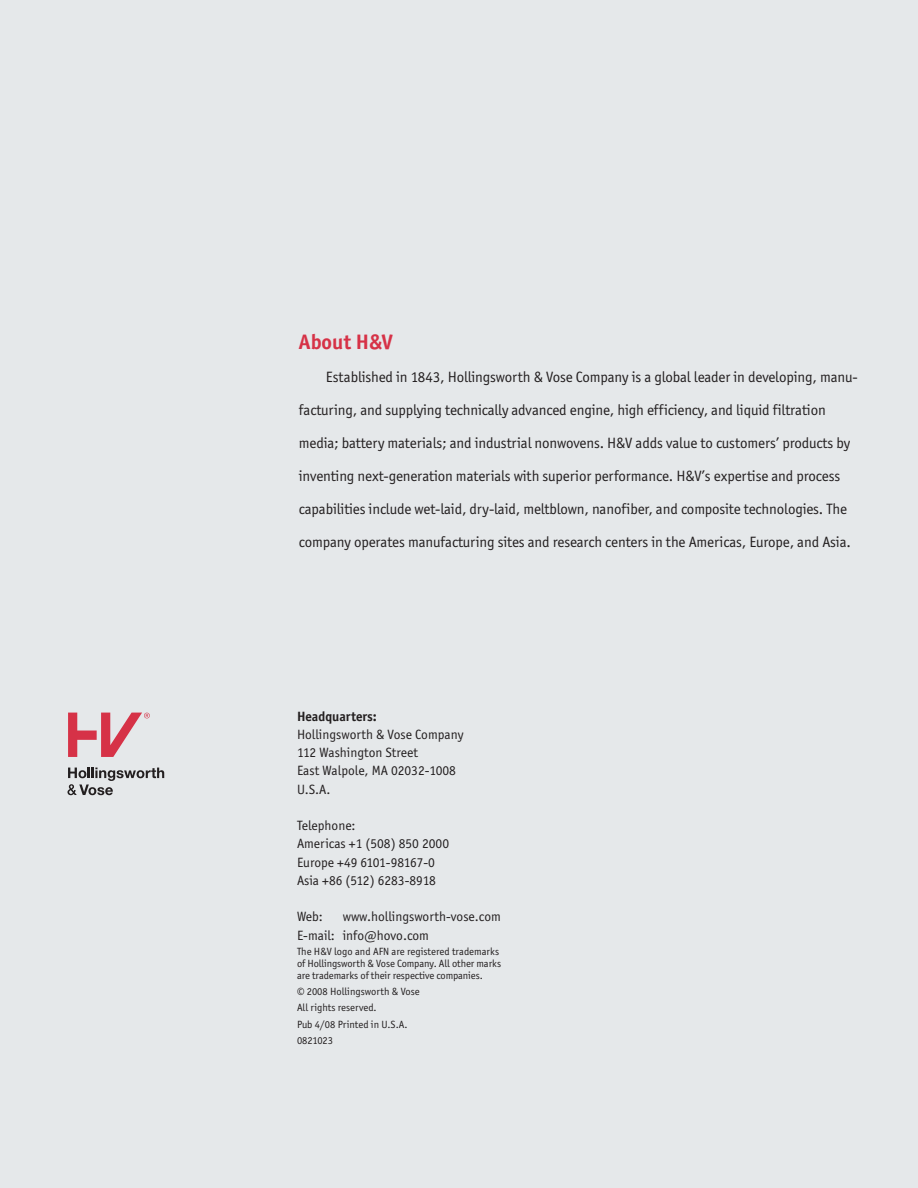
<style>
.page{position:relative;width:918px;height:1188px;background:#e5e8ea}
.page>*{position:absolute;margin:0;border:0;box-sizing:border-box;transform-origin:0 0}
.t1{font:700 21px "Officina San ITC";color:#d63247}
.t2{font:15px "Officina San ITC";letter-spacing:-.01em;color:#231f20}
.t3{font:13.5px/18.3px "Officina San ITC";color:#231f20}
.t4{font:700 13.5px "Officina San ITC";color:#231f20}
.t5{font:10.5px/16.4px "Officina San ITC";color:#231f20}
</style>
<div class="page">
<svg style="left:68px;top:768px;width:96px;height:27px"></svg>
<svg style="left:68px;top:713px;width:82px;height:44px"></svg>
<h1 class="t1" style="left:299px;top:334px;width:95px">About H&amp;V</h1>
<p class="t2" style="left:326px;top:371px;width:533px">Established in 1843, Hollingsworth &amp; Vose Company is a global leader in developing, manu-</p>
<p class="t2" style="left:299px;top:404px;width:528px">facturing, and supplying technically advanced engine, high efficiency, and liquid filtration</p>
<p class="t2" style="left:299px;top:437px;width:553px">media; battery materials; and industrial nonwovens. H&amp;V adds value to customers’ products by</p>
<p class="t2" style="left:299px;top:470px;width:543px">inventing next-generation materials with superior performance. H&amp;V’s expertise and process</p>
<p class="t2" style="left:299px;top:503px;width:550px">capabilities include wet-laid, dry-laid, meltblown, nanofiber, and composite technologies. The</p>
<p class="t2" style="left:299px;top:536px;width:554px">company operates manufacturing sites and research centers in the Americas, Europe, and Asia.</p>
<p class="t4" style="left:297px;top:711px;width:81px">Headquarters:</p>
<p class="t3" style="left:297px;top:726px;width:168px">Hollingsworth &amp; Vose Company<br>112 Washington Street<br>East Walpole, MA 02032-1008<br>U.S.A.</p>
<p class="t3" style="left:297px;top:818px;width:154px">Telephone:<br>Americas +1 (508) 850 2000<br>Europe +49 6101-98167-0<br>Asia +86 (512) 6283-8918</p>
<p class="t3" style="left:297px;top:909px;width:27px">Web:</p>
<p class="t3" style="left:297px;top:909px;width:205px;text-indent:46px">www.hollingsworth-vose.com<br>E-mail: info@hovo.com</p>
<p class="t5" style="left:297px;top:946px;width:206px;line-height:12px">The H&amp;V logo and AFN are registered trademarks of Hollingsworth &amp; Vose Company. All other marks are trademarks of their respective companies.</p>
<p class="t5" style="left:297px;top:984px;width:124px">© 2008 Hollingsworth &amp; Vose<br>All rights reserved.<br>Pub 4/08 Printed in U.S.A.<br>0821023</p>
</div>
